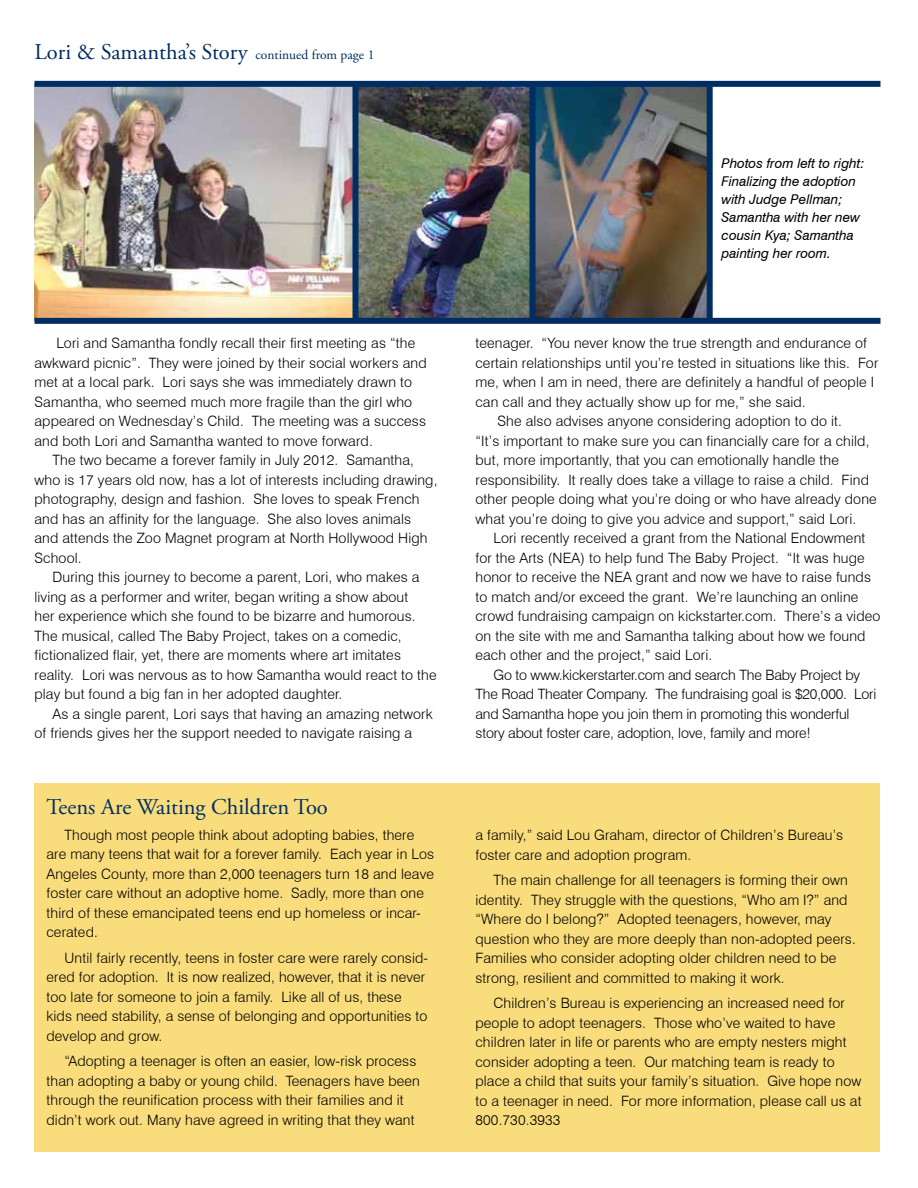
<style>
.page{position:relative;width:918px;height:1188px;background:#fff}
.page>*{position:absolute;margin:0;border:0;box-sizing:border-box;transform-origin:0 0}
.t1{font:22.5px "Adobe Garamond Pro";color:#002d62}
.t2{font:300 14.25px/19.5px "Swiss 721 BT";letter-spacing:.01em;color:#000}
.t3{font:300 14.25px "Swiss 721 BT";letter-spacing:-.01em;color:#000}
.t4{font:italic 13.5px/18px "Swiss 721 BT";color:#000}
.s1{font-size:13.5px}
</style>
<div class="page">
<img style="left:34px;top:87px;width:673px;height:231px">
<div style="left:34px;top:81px;width:846px;height:6px;background:#002d62"></div>
<div style="left:34px;top:318px;width:846px;height:6px;background:#002d62"></div>
<div style="left:352px;top:84px;width:6px;height:237px;background:#002d62"></div>
<div style="left:530px;top:84px;width:6px;height:237px;background:#002d62"></div>
<div style="left:707px;top:84px;width:6px;height:237px;background:#002d62"></div>
<div style="left:34px;top:783px;width:846px;height:369px;background:#f9dc7c"></div>
<h1 class="t1" style="left:34px;top:38px;width:341px">Lori &amp; Samantha’s Story <span class="s1">continued from page 1</span></h1>
<p class="t2" style="left:35px;top:333px;width:394px;text-indent:22px">Lori and Samantha fondly recall their first meeting as “the awkward picnic”. They were joined by their social workers and met at a local park. Lori says she was immediately drawn to Samantha, who seemed much more fragile than the girl who appeared on Wednesday’s Child. The meeting was a success and both Lori and Samantha wanted to move forward.</p>
<p class="t2" style="left:35px;top:450px;width:404px;text-indent:18px">The two became a forever family in July 2012. Samantha, who is 17 years old now, has a lot of interests including drawing, photography, design and fashion. She loves to speak French and has an affinity for the language. She also loves animals and attends the Zoo Magnet program at North Hollywood High School.</p>
<p class="t2" style="left:35px;top:567px;width:404px;text-indent:18px">During this journey to become a parent, Lori, who makes a living as a performer and writer, began writing a show about<br>her experience which she found to be bizarre and humorous.<br>The musical, called The Baby Project, takes on a comedic, fictionalized flair, yet, there are moments where art imitates reality. Lori was nervous as to how Samantha would react to the play but found a big fan in her adopted daughter.</p>
<p class="t2" style="left:35px;top:704px;width:400px;text-indent:18px">As a single parent, Lori says that having an amazing network of friends gives her the support needed to navigate raising a</p>
<h1 class="t1" style="left:46px;top:794px;width:283px">Teens Are Waiting Children Too</h1>
<p class="t2" style="left:47px;top:825px;width:389px;text-indent:18px">Though most people think about adopting babies, there are many teens that wait for a forever family. Each year in Los Angeles County, more than 2,000 teenagers turn 18 and leave foster care without an adoptive home. Sadly, more than one third of these emancipated teens end up homeless or incar&shy;cerated.</p>
<p class="t2" style="left:47px;top:948px;width:383px;text-indent:18px">Until fairly recently, teens in foster care were rarely consid&shy;ered for adoption. It is now realized, however, that it is never too late for someone to join a family. Like all of us, these kids need stability, a sense of belonging and opportunities to develop and grow.</p>
<p class="t2" style="left:47px;top:1051px;width:375px;text-indent:18px">“Adopting a teenager is often an easier, low-risk process than adopting a baby or young child. Teenagers have been through the reunification process with their families and it didn’t work out. Many have agreed in writing that they want</p>
<p class="t4" style="left:721px;top:154px;width:144px">Photos from left to right:<br>Finalizing the adoption with Judge Pellman;<br>Samantha with her new cousin Kya; Samantha painting her room.</p>
<p class="t2" style="left:475px;top:333px;width:393px">teenager. “You never know the true strength and endurance of</p>
<p class="t2" style="left:475px;top:353px;width:404px">certain relationships until you’re tested in situations like this. For</p>
<p class="t2" style="left:475px;top:372px;width:400px">me, when I am in need, there are definitely a handful of people I</p>
<p class="t2" style="left:475px;top:392px;width:332px">can call and they actually show up for me,” she said.</p>
<p class="t2" style="left:497px;top:411px;width:346px">She also advises anyone considering adoption to do it.</p>
<p class="t2" style="left:475px;top:431px;width:395px">“It’s important to make sure you can financially care for a child,</p>
<p class="t2" style="left:475px;top:450px;width:365px">but, more importantly, that you can emotionally handle the</p>
<p class="t2" style="left:475px;top:470px;width:395px">responsibility. It really does take a village to raise a child. Find</p>
<p class="t2" style="left:475px;top:489px;width:403px">other people doing what you’re doing or who have already done</p>
<p class="t2" style="left:475px;top:509px;width:382px">what you’re doing to give you advice and support,” said Lori.</p>
<p class="t2" style="left:493px;top:528px;width:373px">Lori recently received a grant from the National Endowment</p>
<p class="t2" style="left:475px;top:548px;width:391px">for the Arts (NEA) to help fund The Baby Project. “It was huge</p>
<p class="t2" style="left:475px;top:567px;width:397px">honor to receive the NEA grant and now we have to raise funds</p>
<p class="t2" style="left:475px;top:587px;width:384px">to match and/or exceed the grant. We’re launching an online</p>
<p class="t2" style="left:475px;top:606px;width:406px">crowd fundraising campaign on kickstarter.com. There’s a video</p>
<p class="t2" style="left:475px;top:626px;width:392px">on the site with me and Samantha talking about how we found</p>
<p class="t2" style="left:475px;top:645px;width:238px">each other and the project,” said Lori.</p>
<p class="t3" style="left:493px;top:666px;width:368px">Go to www.kickerstarter.com and search The Baby Project by</p>
<p class="t3" style="left:475px;top:685px;width:402px">The Road Theater Company. The fundraising goal is $20,000. Lori</p>
<p class="t3" style="left:475px;top:705px;width:376px">and Samantha hope you join them in promoting this wonderful</p>
<p class="t3" style="left:475px;top:724px;width:337px">story about foster care, adoption, love, family and more!</p>
<p class="t2" style="left:475px;top:825px;width:369px">a family,” said Lou Graham, director of Children’s Bureau’s foster care and adoption program.</p>
<p class="t2" style="left:475px;top:870px;width:382px;text-indent:18px">The main challenge for all teenagers is forming their own identity. They struggle with the questions, “Who am I?” and “Where do I belong?” Adopted teenagers, however, may question who they are more deeply than non-adopted peers.<br>Families who consider adopting older children need to be strong, resilient and committed to making it work.</p>
<p class="t2" style="left:475px;top:993px;width:388px;text-indent:18px">Children’s Bureau is experiencing an increased need for people to adopt teenagers. Those who’ve waited to have children later in life or parents who are empty nesters might consider adopting a teen. Our matching team is ready to place a child that suits your family’s situation. Give hope now to a teenager in need. For more information, please call us at 800.730.3933</p>
</div>
